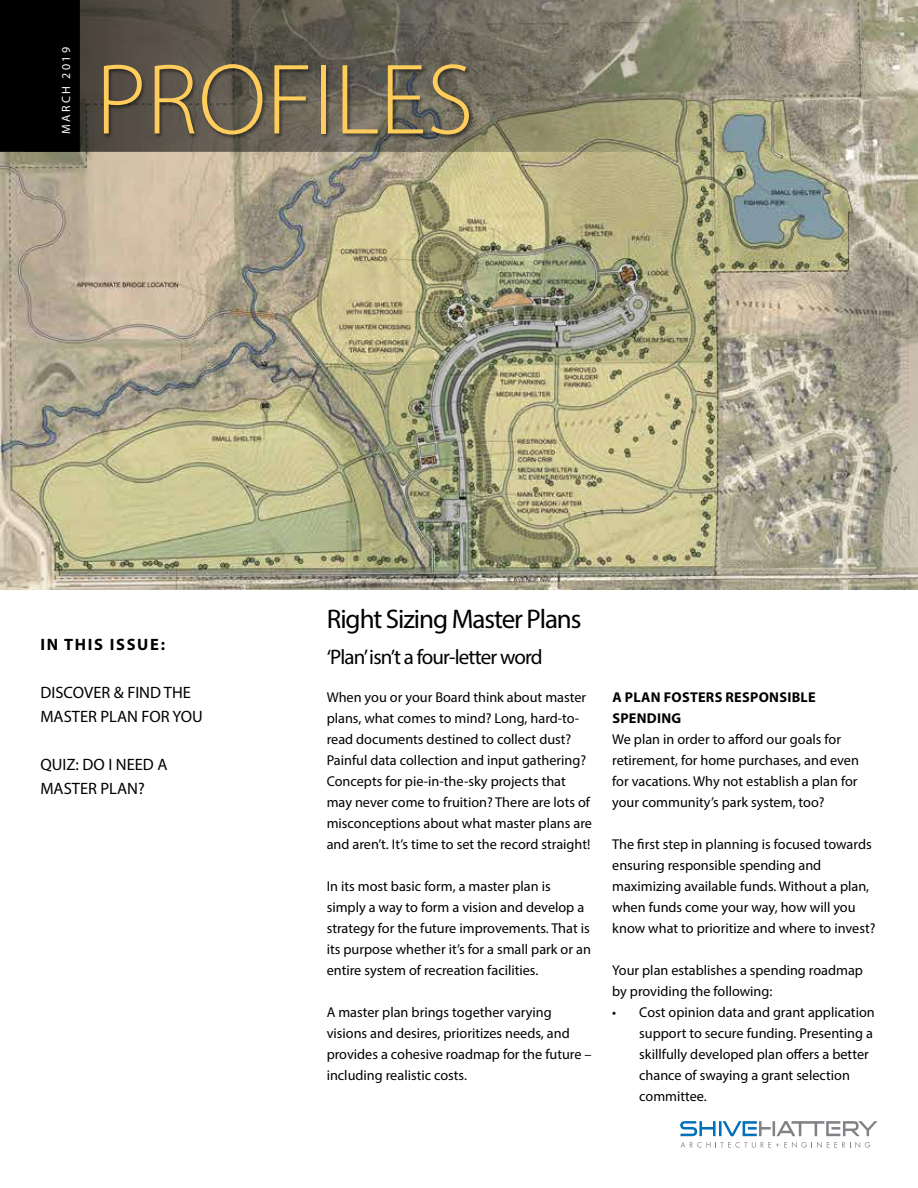
<style>
.page{position:relative;width:918px;height:1188px;background:#fff}
.page>*{position:absolute;margin:0;border:0;box-sizing:border-box;transform-origin:0 0}
.t1{font:300 101.1px "Myriad Pro";color:#ffcd5b}
.t2{font:27px "Myriad Pro";letter-spacing:-.04em;color:#000}
.t3{font:21px "Myriad Pro";letter-spacing:-.04em;color:#000}
.t4{font:16.5px/24px "Myriad Pro";color:#000}
.t5{font:700 16.5px "Myriad Pro";letter-spacing:.1em;color:#000}
.t6{font:14.25px/21px "Myriad Pro";color:#000}
.t7{font:700 14.25px/21px "Myriad Pro";letter-spacing:.02em;color:#000}
.t8{font:12px "Myriad Pro";letter-spacing:.2em;color:#fff}
</style>
<div class="page">
<svg style="left:680px;top:1121px;width:198px;height:15px"></svg>
<svg style="left:680px;top:1142px;width:190px;height:6px"></svg>
<img style="left:0;top:152px;width:918px;height:437px">
<svg style="left:80px;top:0;width:838px;height:152px;background:#837f6d"></svg>
<div style="left:103px;top:64px;width:371px;height:76px;background:#000;opacity:.5"></div>
<div style="left:0;top:0;width:80px;height:152px;background:#000"></div>
<p class="t8" style="left:59px;top:134px;width:88px;rotate:-90deg">MARCH 2019</p>
<h1 class="t1" style="left:96px;top:44px;width:380px">PROFILES</h1>
<p class="t5" style="left:40px;top:633px;width:126px">IN THIS ISSUE:</p>
<p class="t4" style="left:40px;top:680px;width:164px">DISCOVER &amp; FIND THE<br>MASTER PLAN FOR YOU</p>
<p class="t4" style="left:40px;top:752px;width:129px">QUIZ: DO I NEED A<br>MASTER PLAN?</p>
<h2 class="t2" style="left:327px;top:602px;width:256px">Right Sizing Master Plans</h2>
<h3 class="t3" style="left:327px;top:644px;width:218px">‘Plan’isn’t a four-letter word</h3>
<p class="t6" style="left:327px;top:686px;width:267px">When you or your Board think about master plans, what comes to mind? Long, hard-to&shy;read documents destined to collect dust?<br>Painful data collection and input gathering?<br>Concepts for pie-in-the-sky projects that may never come to fruition? There are lots of misconceptions about what master plans are and aren’t. It’s time to set the record straight!</p>
<p class="t6" style="left:327px;top:875px;width:266px">In its most basic form, a master plan is simply a way to form a vision and develop a strategy for the future improvements. That is its purpose whether it’s for a small park or an entire system of recreation facilities.</p>
<p class="t6" style="left:327px;top:1001px;width:267px">A master plan brings together varying visions and desires, prioritizes needs, and provides a cohesive roadmap for the future – including realistic costs.</p>
<p class="t7" style="left:612px;top:686px;width:205px">A PLAN FOSTERS RESPONSIBLE<br>SPENDING</p>
<p class="t6" style="left:612px;top:728px;width:248px">We plan in order to afford our goals for retirement, for home purchases, and even for vacations. Why not establish a plan for your community’s park system, too?</p>
<p class="t6" style="left:612px;top:833px;width:265px">The first step in planning is focused towards ensuring responsible spending and maximizing available funds. Without a plan, when funds come your way, how will you know what to prioritize and where to invest?</p>
<p class="t6" style="left:612px;top:959px;width:252px">Your plan establishes a spending roadmap by providing the following:</p>
<p class="t6" style="left:639px;top:1001px;width:237px;text-indent:-27px">• Cost opinion data and grant application support to secure funding. Presenting a skillfully developed plan offers a better chance of swaying a grant selection committee.</p>
</div>
